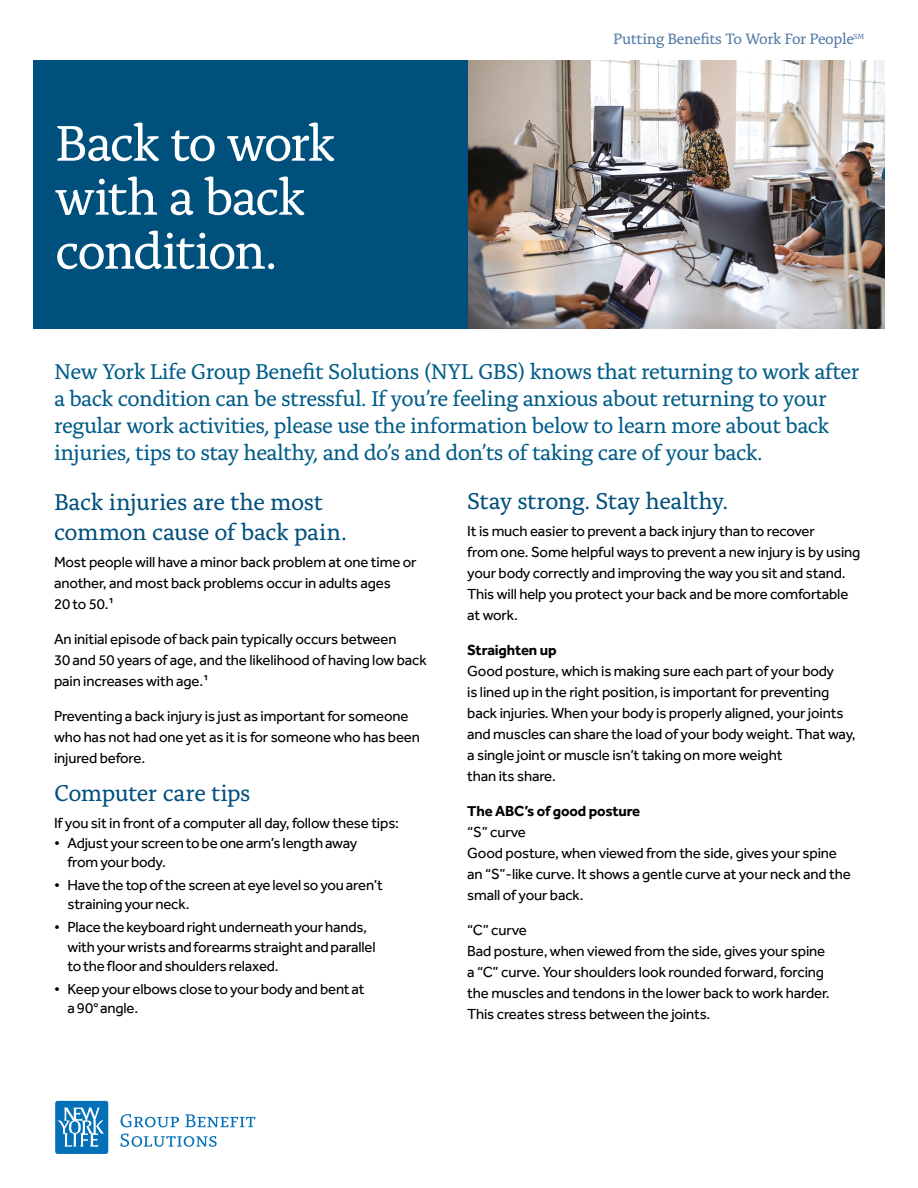
<style>
.page{position:relative;width:918px;height:1188px;background:#fff}
.page>*{position:absolute;margin:0;border:0;box-sizing:border-box;transform-origin:0 0}
.Page_Heading_h1{font:52.5px/54px "Alda Pro";letter-spacing:-.04em;color:#fff}
.Page_Heading_h3{font:24px "Alda Pro";letter-spacing:-.02em;color:#00507d}
.Page_Heading_h2{font:22.5px/27px "Alda Pro";letter-spacing:-.025em;color:#005c88}
.Tagline_Top{font:15.75px "Alda Pro";letter-spacing:-.025em;color:#5079a7}
.Text_no_space_after{font:15px/21px "Effra Pro";letter-spacing:-.01em;color:#000}
.Page_Heading_h4{font:700 15px "Effra Pro";letter-spacing:-.01em;color:#020203}
</style>
<div class="page">
<div style="left:34px;top:60px;width:450px;height:269px;background:#00507d"></div>
<img style="left:468px;top:60px;width:416px;height:269px">
<svg style="left:121px;top:1114px;width:58px;height:13px"></svg>
<svg style="left:185px;top:1114px;width:70px;height:13px"></svg>
<svg style="left:120px;top:1134px;width:97px;height:13px"></svg>
<div style="left:55px;top:1101px;width:53px;height:53px;background:#0470b7;border-radius:2px"></div>
<svg style="left:57px;top:1107px;width:47px;height:40px"></svg>
<h1 class="Page_Heading_h1" style="left:55px;top:112px;width:282px">Back to work with a back condition.</h1>
<p class="Tagline_Top" style="left:613px;top:27px;width:253px">Putting Benefits To Work For People<sup>SM</sup></p>
<h2 class="Page_Heading_h2" style="left:54px;top:356px;width:807px">New York Life Group Benefit Solutions (NYL GBS) knows that returning to work after a back condition can be stressful. If you’re feeling anxious about returning to your regular work activities, please use the information below to learn more about back injuries, tips to stay healthy, and do’s and don’ts of taking care of your back.</h2>
<h3 class="Page_Heading_h3" style="left:54px;top:484px;width:271px">Back injuries are the most</h3>
<h3 class="Page_Heading_h3" style="left:54px;top:514px;width:295px">common cause of back pain.</h3>
<p class="Text_no_space_after" style="left:54px;top:551px;width:364px">Most people will have a minor back problem at one time or another, and most back problems occur in adults ages<br>20 to 50.1</p>
<p class="Text_no_space_after" style="left:54px;top:628px;width:374px">An initial episode of back pain typically occurs between<br>30 and 50 years of age, and the likelihood of having low back pain increases with age.1</p>
<p class="Text_no_space_after" style="left:54px;top:705px;width:367px">Preventing a back injury is just as important for someone who has not had one yet as it is for someone who has been injured before.</p>
<h3 class="Page_Heading_h3" style="left:54px;top:775px;width:198px">Computer care tips</h3>
<p class="Text_no_space_after" style="left:54px;top:812px;width:347px">If you sit in front of a computer all day, follow these tips:</p>
<p class="Text_no_space_after" style="left:67px;top:833px;width:291px;line-height:19.5px;text-indent:-13px">• Adjust your screen to be one arm’s length away from your body.</p>
<p class="Text_no_space_after" style="left:68px;top:875px;width:317px;line-height:19.5px;text-indent:-14px">• Have the top of the screen at eye level so you aren’t straining your neck.</p>
<p class="Text_no_space_after" style="left:68px;top:917px;width:310px;line-height:19.5px;text-indent:-14px">• Place the keyboard right underneath your hands, with your wrists and forearms straight and parallel to the floor and shoulders relaxed.</p>
<p class="Text_no_space_after" style="left:68px;top:979px;width:299px;line-height:19.5px;text-indent:-14px">• Keep your elbows close to your body and bent at a 90° angle.</p>
<h3 class="Page_Heading_h3" style="left:467px;top:483px;width:262px">Stay strong. Stay healthy.</h3>
<p class="Text_no_space_after" style="left:467px;top:520px;width:395px">It is much easier to prevent a back injury than to recover<br>from one. Some helpful ways to prevent a new injury is by using your body correctly and improving the way you sit and stand.<br>This will help you protect your back and be more comfortable at work.</p>
<h4 class="Page_Heading_h4" style="left:467px;top:641px;width:91px">Straighten up</h4>
<p class="Text_no_space_after" style="left:467px;top:660px;width:390px">Good posture, which is making sure each part of your body<br>is lined up in the right position, is important for preventing back injuries. When your body is properly aligned, your joints and muscles can share the load of your body weight. That way, a single joint or muscle isn’t taking on more weight<br>than its share.</p>
<h4 class="Page_Heading_h4" style="left:467px;top:802px;width:175px">The ABC’s of good posture</h4>
<p class="Text_no_space_after" style="left:467px;top:821px;width:60px">“S” curve</p>
<p class="Text_no_space_after" style="left:467px;top:842px;width:385px">Good posture, when viewed from the side, gives your spine an “S”-like curve. It shows a gentle curve at your neck and the small of your back.</p>
<p class="Text_no_space_after" style="left:467px;top:919px;width:61px">“C” curve</p>
<p class="Text_no_space_after" style="left:467px;top:940px;width:364px">Bad posture, when viewed from the side, gives your spine a “C” curve. Your shoulders look rounded forward, forcing the muscles and tendons in the lower back to work harder.<br>This creates stress between the joints.</p>
</div>
